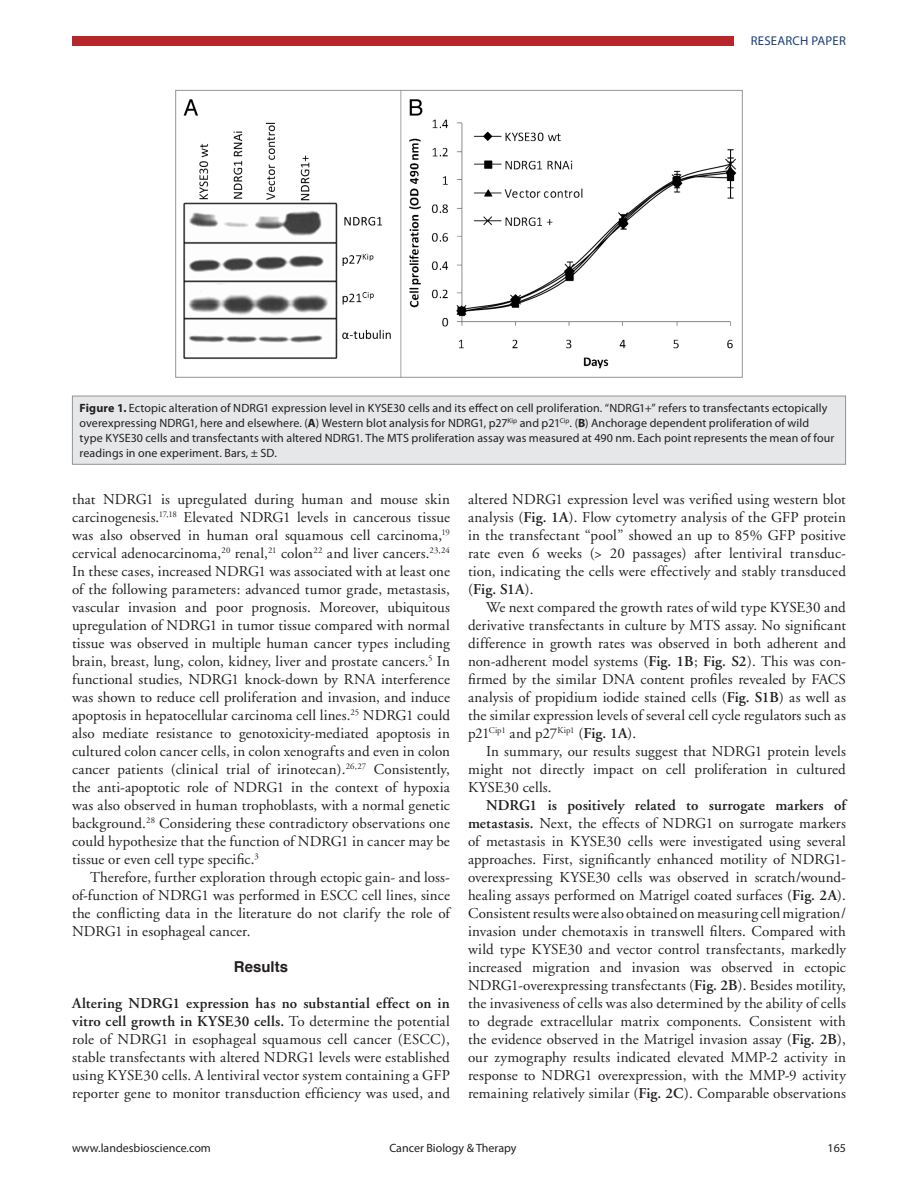
<style>
.page{position:relative;width:918px;height:1188px;background:#fff}
.page>*{position:absolute;margin:0;border:0;box-sizing:border-box;transform-origin:0 0}
.t1{font:15px/18px "Adobe Garamond";letter-spacing:.01em;color:#231f20;text-align:justify}
.t2{font:700 15px "Helvetica";color:#231f20}
.t3{font:12.75px "Myriad Pro";letter-spacing:.02em;color:#193f7c}
.t4{font:12px/15px "Myriad Pro";letter-spacing:.01em;color:#231f20}
.s1{font-weight:700}
.s2{font-weight:600}
</style>
<div class="page">
<div style="left:72px;top:36px;width:662px;height:10px;background:#b7262b"></div>
<img style="left:183px;top:92px;width:554px;height:284px">
<div style="left:175px;top:90px;width:568px;height:288px;border:1px solid #939598"></div>
<div style="left:72px;top:396px;width:774px;height:68px;background:#e6e7e9"></div>
<div style="left:72px;top:396px;width:774px;height:69px;border:1px solid #939598"></div>
<p class="t3" style="left:751px;top:33px;width:94px">research paper</p>
<p class="t4" style="left:80px;top:400px;width:757px"><span class="s1">Figure 1.</span> Ectopic alteration of NDRG1 expression level in KYSE30 cells and its effect on cell proliferation. “NDRG1+” refers to transfectants ectopically overexpressing NDRG1, here and elsewhere. (<span class="s1">A</span>) Western blot analysis for NDRG1, p27<sup>Kip</sup> and p21<sup>Cip</sup>. (<span class="s1">B</span>) Anchorage dependent proliferation of wild type KYSE30 cells and transfectants with altered NDRG1. The MTS proliferation assay was measured at 490 nm. Each point represents the mean of four readings in one experiment. Bars, ± SD.</p>
<p class="t1" style="left:72px;top:491px;width:380px">that NDRG1 is upregulated during human and mouse skin carcinogenesis.<sup>17,18</sup> Elevated NDRG1 levels in cancerous tissue was also observed in human oral squamous cell carcinoma,<sup>19 </sup>cervical adenocarcinoma,<sup>20</sup> renal,<sup>21</sup> colon<sup>22</sup> and liver cancers.<sup>23,24<br></sup>In these cases, increased NDRG1 was associated with at least one of the following parameters: advanced tumor grade, metastasis, vascular invasion and poor prognosis. Moreover, ubiquitous upregulation of NDRG1 in tumor tissue compared with normal tissue was observed in multiple human cancer types including brain, breast, lung, colon, kidney, liver and prostate cancers.<sup>5</sup> In functional studies, NDRG1 knock-down by RNA interference was shown to reduce cell proliferation and invasion, and induce apoptosis in hepatocellular carcinoma cell lines.<sup>25</sup> NDRG1 could also mediate resistance to genotoxicity-mediated apoptosis in cultured colon cancer cells, in colon xenografts and even in colon cancer patients (clinical trial of irinotecan).<sup>26,27</sup> Consistently, the anti-apoptotic role of NDRG1 in the context of hypoxia was also observed in human trophoblasts, with a normal genetic background.<sup>28</sup> Considering these contradictory observations one could hypothesize that the function of NDRG1 in cancer may be tissue or even cell type specific.<sup>3</sup></p>
<p class="t1" style="left:72px;top:869px;width:379px;text-indent:18px">Therefore, further exploration through ectopic gain- and loss&shy;of-function of NDRG1 was performed in ESCC cell lines, since the conflicting data in the literature do not clarify the role of NDRG1 in esophageal cancer.</p>
<p class="t2" style="left:234px;top:955px;width:56px">Results</p>
<p class="t1" style="left:72px;top:995px;width:379px"><span class="s2">Altering NDRG1 expression has no substantial effect on in vitro cell growth in KYSE30 cells.</span> To determine the potential role of NDRG1 in esophageal squamous cell cancer (ESCC), stable transfectants with altered NDRG1 levels were established using KYSE30 cells. A lentiviral vector system containing a GFP reporter gene to monitor transduction efficiency was used, and</p>
<p class="t1" style="left:468px;top:491px;width:379px">altered NDRG1 expression level was verified using western blot analysis (<span class="s2">Fig. 1A</span>). Flow cytometry analysis of the GFP protein in the transfectant “pool” showed an up to 85% GFP positive rate even 6 weeks (&gt; 20 passages) after lentiviral transduc&shy;tion, indicating the cells were effectively and stably transduced (<span class="s2">Fig. S1A</span>).</p>
<p class="t1" style="left:468px;top:599px;width:379px;text-indent:18px">We next compared the growth rates of wild type KYSE30 and derivative transfectants in culture by MTS assay. No significant difference in growth rates was observed in both adherent and non-adherent model systems (<span class="s2">Fig. 1B</span>; <span class="s2">Fig. S2</span>). This was con&shy;firmed by the similar DNA content profiles revealed by FACS analysis of propidium iodide stained cells (<span class="s2">Fig. S1B</span>) as well as the similar expression levels of several cell cycle regulators such as p21<sup>Cip1</sup> and p27<sup>Kip1</sup> (<span class="s2">Fig. 1A</span>).</p>
<p class="t1" style="left:468px;top:743px;width:379px;text-indent:18px">In summary, our results suggest that NDRG1 protein levels might not directly impact on cell proliferation in cultured KYSE30 cells.</p>
<p class="t1" style="left:468px;top:797px;width:379px;text-indent:18px"><span class="s2">NDRG1 is positively related to surrogate markers of metastasis.</span> Next, the effects of NDRG1 on surrogate markers of metastasis in KYSE30 cells were investigated using several approaches. First, significantly enhanced motility of NDRG1- overexpressing KYSE30 cells was observed in scratch/wound&shy;healing assays performed on Matrigel coated surfaces (<span class="s2">Fig. 2A</span>).<br>Consistent results were also obtained on measuring cell migration/ invasion under chemotaxis in transwell filters. Compared with wild type KYSE30 and vector control transfectants, markedly increased migration and invasion was observed in ectopic NDRG1-overexpressing transfectants (<span class="s2">Fig. 2B</span>). Besides motility, the invasiveness of cells was also determined by the ability of cells to degrade extracellular matrix components. Consistent with the evidence observed in the Matrigel invasion assay (<span class="s2">Fig. 2B</span>), our zymography results indicated elevated MMP-2 activity in response to NDRG1 overexpression, with the MMP-9 activity remaining relatively similar (<span class="s2">Fig. 2C</span>). Comparable observations</p>
<p class="t4" style="left:72px;top:1140px;width:140px">www.landesbioscience.com</p>
<p class="t4" style="left:389px;top:1140px;width:129px">Cancer Biology &amp; Therapy</p>
<p class="t4" style="left:828px;top:1140px;width:20px">165</p>
</div>
